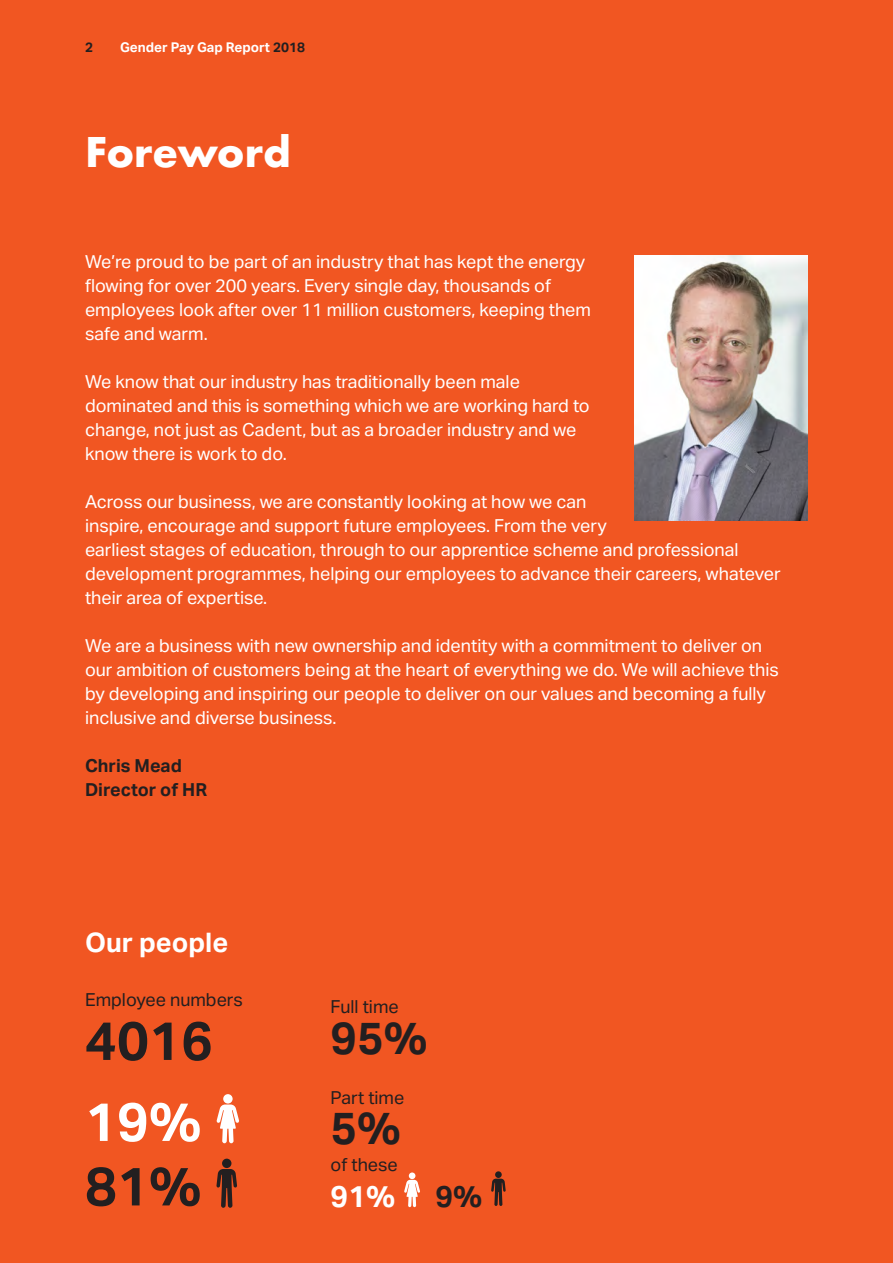
<style>
.page{position:relative;width:893px;height:1263px;background:#f15622}
.page>*{position:absolute;margin:0;border:0;box-sizing:border-box;transform-origin:0 0}
.t1{font:700 54px "Aktiv Grotesk";color:#231f20}
.t2{font:700 54px "Aktiv Grotesk";color:#fff}
.t3{font:700 45px "Futura EF";color:#fff}
.t4{font:700 45px "Aktiv Grotesk";color:#231f20}
.t5{font:700 30px "Aktiv Grotesk";color:#fff}
.t6{font:700 30px "Aktiv Grotesk";color:#231f20}
.t7{font:700 27px "Aktiv Grotesk";color:#fff}
.t8{font:18px/24px "Aktiv Grotesk";color:#fff}
.t9{font:18px "Aktiv Grotesk";color:#231f20}
.t10{font:700 18px/24px "Aktiv Grotesk";color:#231f20}
.t11{font:700 13.5px "Aktiv Grotesk";color:#fff}
.t12{font:700 13.5px "Aktiv Grotesk";color:#231f20}
.s1{color:#231f20}
</style>
<div class="page">
<div style="left:223px;top:1094px;width:10px;height:9px;background:#fff;border-radius:50%"></div>
<svg style="left:216px;top:1104px;width:23px;height:39px"></svg>
<div style="left:222px;top:1158px;width:9px;height:10px;background:#231f20;border-radius:50%"></div>
<svg style="left:216px;top:1169px;width:21px;height:39px"></svg>
<div style="left:409px;top:1172px;width:6px;height:7px;background:#fff;border-radius:50%"></div>
<svg style="left:404px;top:1180px;width:16px;height:27px"></svg>
<div style="left:495px;top:1171px;width:7px;height:7px;background:#231f20;border-radius:50%"></div>
<svg style="left:491px;top:1179px;width:15px;height:27px"></svg>
<img style="left:634px;top:255px;width:174px;height:265px">
<p class="t12" style="left:85px;top:40px;width:9px">2</p>
<p class="t11" style="left:120px;top:40px;width:187px">Gender Pay Gap Report <span class="s1">2018</span></p>
<h2 class="t3" style="left:85px;top:134px;width:208px">Foreword</h2>
<p class="t8" style="left:85px;top:250px;width:507px">We’re proud to be part of an industry that has kept the energy flowing for over 200 years. Every single day, thousands of employees look after over 11 million customers, keeping them safe and warm.</p>
<p class="t8" style="left:85px;top:370px;width:506px">We know that our industry has traditionally been male dominated and this is something which we are working hard to change, not just as Cadent, but as a broader industry and we know there is work to do.</p>
<p class="t8" style="left:85px;top:490px;width:697px">Across our business, we are constantly looking at how we can<br>inspire, encourage and support future employees. From the very<br>earliest stages of education, through to our apprentice scheme and professional development programmes, helping our employees to advance their careers, whatever their area of expertise.</p>
<p class="t8" style="left:85px;top:634px;width:695px">We are a business with new ownership and identity with a commitment to deliver on our ambition of customers being at the heart of everything we do. We will achieve this by developing and inspiring our people to deliver on our values and becoming a fully inclusive and diverse business.</p>
<p class="t10" style="left:85px;top:754px;width:124px">Chris Mead<br>Director of HR</p>
<h3 class="t7" style="left:85px;top:927px;width:145px">Our people</h3>
<p class="t9" style="left:85px;top:989px;width:159px">Employee numbers</p>
<h1 class="t1" style="left:85px;top:1010px;width:129px">4016</h1>
<h1 class="t2" style="left:85px;top:1091px;width:118px">19%</h1>
<h1 class="t1" style="left:85px;top:1155px;width:118px">81%</h1>
<p class="t9" style="left:331px;top:996px;width:70px">Full time</p>
<h2 class="t4" style="left:331px;top:1012px;width:98px">95%</h2>
<p class="t9" style="left:331px;top:1087px;width:75px">Part time</p>
<h2 class="t4" style="left:331px;top:1102px;width:72px">5%</h2>
<p class="t9" style="left:331px;top:1154px;width:68px">of these</p>
<h3 class="t5" style="left:331px;top:1179px;width:66px">91%</h3>
<h3 class="t6" style="left:435px;top:1179px;width:48px">9%</h3>
</div>
